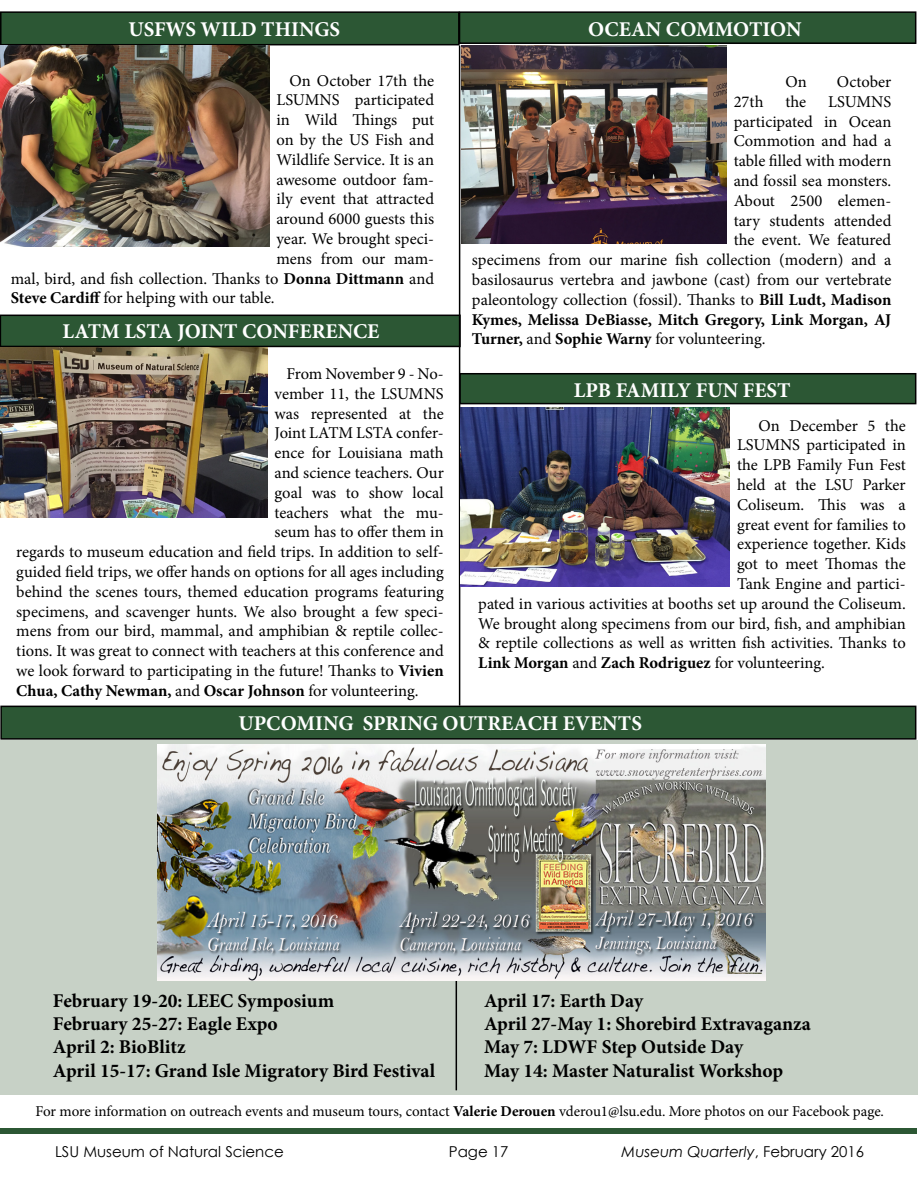
<style>
.page{position:relative;width:918px;height:1188px;background:#fff}
.page>*{position:absolute;margin:0;border:0;box-sizing:border-box;transform-origin:0 0}
.t1{font:700 21px "Minion Pro";color:#fff}
.t2{font:700 19.5px/23.4px "Minion Pro";color:#000}
.t3{font:16.5px "Minion Pro";color:#000}
.t4{font:700 16.5px "Minion Pro";color:#000}
.t5{font:15px "Minion Pro";letter-spacing:-.005em;color:#000}
.t6{font:15px "Century Gothic";color:#000}
.t7{font:italic 15px "Century Gothic";color:#000}
.s1{font-weight:700}
.s2{font-weight:400}
.s3{font-style:normal}
</style>
<div class="page">
<div style="left:1px;top:740px;width:917px;height:354px;background:#c7d1c6"></div>
<div style="left:0;top:315px;width:460px;height:31px;background:#2c5734"></div>
<div style="left:0;top:315px;width:461px;height:32px;border:2px solid #000"></div>
<div style="left:460px;top:374px;width:456px;height:30px;background:#2c5734"></div>
<div style="left:459px;top:373px;width:457px;height:31px;border:2px solid #000"></div>
<hr style="left:459px;top:45px;width:1px;height:661px;background:#000">
<div style="left:0;top:1128px;width:916px;height:6px;background:#2c5734"></div>
<img style="left:0;top:347px;width:267px;height:171px">
<img style="left:460px;top:407px;width:270px;height:180px">
<div style="left:1px;top:706px;width:915px;height:33px;background:#2c5734"></div>
<div style="left:0;top:706px;width:916px;height:34px;border:2px solid #000"></div>
<hr style="left:456px;top:981px;width:1px;height:109px;background:#000">
<div style="left:1px;top:12px;width:458px;height:33px;background:#2c5734"></div>
<div style="left:0;top:11px;width:460px;height:34px;border:2px solid #000"></div>
<img style="left:1px;top:45px;width:268px;height:202px">
<div style="left:460px;top:12px;width:456px;height:31px;background:#2c5734"></div>
<div style="left:459px;top:11px;width:457px;height:33px;border:2px solid #000"></div>
<img style="left:461px;top:45px;width:265px;height:199px">
<img style="left:157px;top:744px;width:609px;height:236px">
<p class="t1" style="left:128px;top:14px;width:213px">USFWS WILD THINGS</p>
<p class="t3" style="left:290px;top:69px;width:146px">On October 17th the</p>
<p class="t3" style="left:277px;top:89px;width:159px">LSUMNS participated</p>
<p class="t3" style="left:277px;top:109px;width:159px">in Wild Things put</p>
<p class="t3" style="left:277px;top:129px;width:159px">on by the US Fish and</p>
<p class="t3" style="left:277px;top:149px;width:159px">Wildlife Service. It is an</p>
<p class="t3" style="left:277px;top:168px;width:159px">awesome outdoor fam-</p>
<p class="t3" style="left:277px;top:188px;width:159px">ily event that attracted</p>
<p class="t3" style="left:277px;top:208px;width:159px">around 6000 guests this</p>
<p class="t3" style="left:277px;top:228px;width:159px">year. We brought speci-</p>
<p class="t3" style="left:277px;top:248px;width:159px">mens from our mam-</p>
<p class="t3" style="left:11px;top:267px;width:425px">mal, bird, and fish collection. Thanks to <span class="s1">Donna Dittmann</span> and</p>
<p class="t3" style="left:11px;top:287px;width:265px"><span class="s1">Steve Cardiff</span> for helping with our table.</p>
<p class="t1" style="left:63px;top:317px;width:318px">LATM LSTA JOINT CONFERENCE</p>
<p class="t1" style="left:588px;top:14px;width:215px">OCEAN COMMOTION</p>
<p class="t3" style="left:785px;top:71px;width:23px">On</p>
<p class="t3" style="left:837px;top:71px;width:56px">October</p>
<p class="t3" style="left:734px;top:91px;width:31px">27th</p>
<p class="t3" style="left:785px;top:91px;width:22px">the</p>
<p class="t3" style="left:828px;top:91px;width:65px">LSUMNS</p>
<p class="t3" style="left:734px;top:110px;width:159px">participated in Ocean</p>
<p class="t3" style="left:734px;top:130px;width:159px">Commotion and had a</p>
<p class="t3" style="left:734px;top:150px;width:159px">table filled with modern</p>
<p class="t3" style="left:734px;top:170px;width:159px">and fossil sea monsters.</p>
<p class="t3" style="left:734px;top:190px;width:159px">About 2500 elemen-</p>
<p class="t3" style="left:734px;top:209px;width:159px">tary students attended</p>
<p class="t3" style="left:734px;top:229px;width:159px">the event. We featured</p>
<p class="t3" style="left:472px;top:249px;width:421px">specimens from our marine fish collection (modern) and a</p>
<p class="t3" style="left:472px;top:269px;width:421px">basilosaurus vertebra and jawbone (cast) from our vertebrate</p>
<p class="t3" style="left:472px;top:289px;width:421px">paleontology collection (fossil). Thanks to <span class="s1">Bill Ludt, Madison</span></p>
<p class="t4" style="left:472px;top:308px;width:421px">Kymes, Melissa DeBiasse, Mitch Gregory, Link Morgan, AJ</p>
<p class="t3" style="left:472px;top:328px;width:295px"><span class="s1">Turner,</span> and <span class="s1">Sophie Warny</span> for volunteering.</p>
<p class="t3" style="left:286px;top:363px;width:159px">From November 9 - No-</p>
<p class="t3" style="left:275px;top:382px;width:171px">vember 11, the LSUMNS</p>
<p class="t3" style="left:275px;top:402px;width:171px">was represented at the</p>
<p class="t3" style="left:275px;top:422px;width:171px">Joint LATM LSTA confer-</p>
<p class="t3" style="left:275px;top:442px;width:171px">ence for Louisiana math</p>
<p class="t3" style="left:275px;top:462px;width:171px">and science teachers. Our</p>
<p class="t3" style="left:275px;top:481px;width:171px">goal was to show local</p>
<p class="t3" style="left:275px;top:501px;width:171px">teachers what the mu-</p>
<p class="t3" style="left:275px;top:521px;width:171px">seum has to offer them in</p>
<p class="t3" style="left:16px;top:541px;width:429px">regards to museum education and field trips. In addition to self-</p>
<p class="t3" style="left:16px;top:561px;width:429px">guided field trips, we offer hands on options for all ages including</p>
<p class="t3" style="left:16px;top:580px;width:429px">behind the scenes tours, themed education programs featuring</p>
<p class="t3" style="left:16px;top:600px;width:429px">specimens, and scavenger hunts. We also brought a few speci-</p>
<p class="t3" style="left:16px;top:620px;width:429px">mens from our bird, mammal, and amphibian &amp; reptile collec-</p>
<p class="t3" style="left:16px;top:640px;width:429px">tions. It was great to connect with teachers at this conference and</p>
<p class="t3" style="left:16px;top:660px;width:429px">we look forward to participating in the future! Thanks to <span class="s1">Vivien</span></p>
<p class="t4" style="left:16px;top:679px;width:404px">Chua, Cathy Newman, <span class="s2">and</span> Oscar Johnson <span class="s2">for volunteering.</span></p>
<p class="t1" style="left:238px;top:708px;width:405px">UPCOMING SPRING OUTREACH EVENTS</p>
<p class="t1" style="left:574px;top:376px;width:218px">LPB FAMILY FUN FEST</p>
<p class="t3" style="left:759px;top:414px;width:149px">On December 5 the</p>
<p class="t3" style="left:737px;top:434px;width:170px">LSUMNS participated in</p>
<p class="t3" style="left:737px;top:454px;width:170px">the LPB Family Fun Fest</p>
<p class="t3" style="left:737px;top:474px;width:170px">held at the LSU Parker</p>
<p class="t3" style="left:737px;top:493px;width:170px">Coliseum. This was a</p>
<p class="t3" style="left:737px;top:513px;width:170px">great event for families to</p>
<p class="t3" style="left:737px;top:533px;width:170px">experience together. Kids</p>
<p class="t3" style="left:737px;top:553px;width:170px">got to meet Thomas the</p>
<p class="t3" style="left:737px;top:573px;width:170px">Tank Engine and partici-</p>
<p class="t3" style="left:478px;top:592px;width:429px">pated in various activities at booths set up around the Coliseum.</p>
<p class="t3" style="left:478px;top:612px;width:429px">We brought along specimens from our bird, fish, and amphibian</p>
<p class="t3" style="left:478px;top:632px;width:429px">&amp; reptile collections as well as written fish activities. Thanks to</p>
<p class="t4" style="left:478px;top:651px;width:348px">Link Morgan <span class="s2">and</span> Zach Rodriguez <span class="s2">for volunteering.</span></p>
<p class="t2" style="left:53px;top:988px;width:384px">February 19-20: LEEC Symposium<br>February 25-27: Eagle Expo<br>April 2: BioBlitz<br>April 15-17: Grand Isle Migratory Bird Festival</p>
<p class="t2" style="left:484px;top:988px;width:328px">April 17: Earth Day<br>April 27-May 1: Shorebird Extravaganza<br>May 7: LDWF Step Outside Day<br>May 14: Master Naturalist Workshop</p>
<p class="t5" style="left:36px;top:1102px;width:850px">For more information on outreach events and museum tours, contact <span class="s1">Valerie Derouen</span> vderou1@lsu.edu. More photos on our Facebook page.</p>
<p class="t6" style="left:55px;top:1142px;width:230px">LSU Museum of Natural Science</p>
<p class="t6" style="left:449px;top:1142px;width:61px">Page 17</p>
<p class="t7" style="left:622px;top:1142px;width:244px">Museum Quarterly<span class="s3">, February 2016</span></p>
</div>
